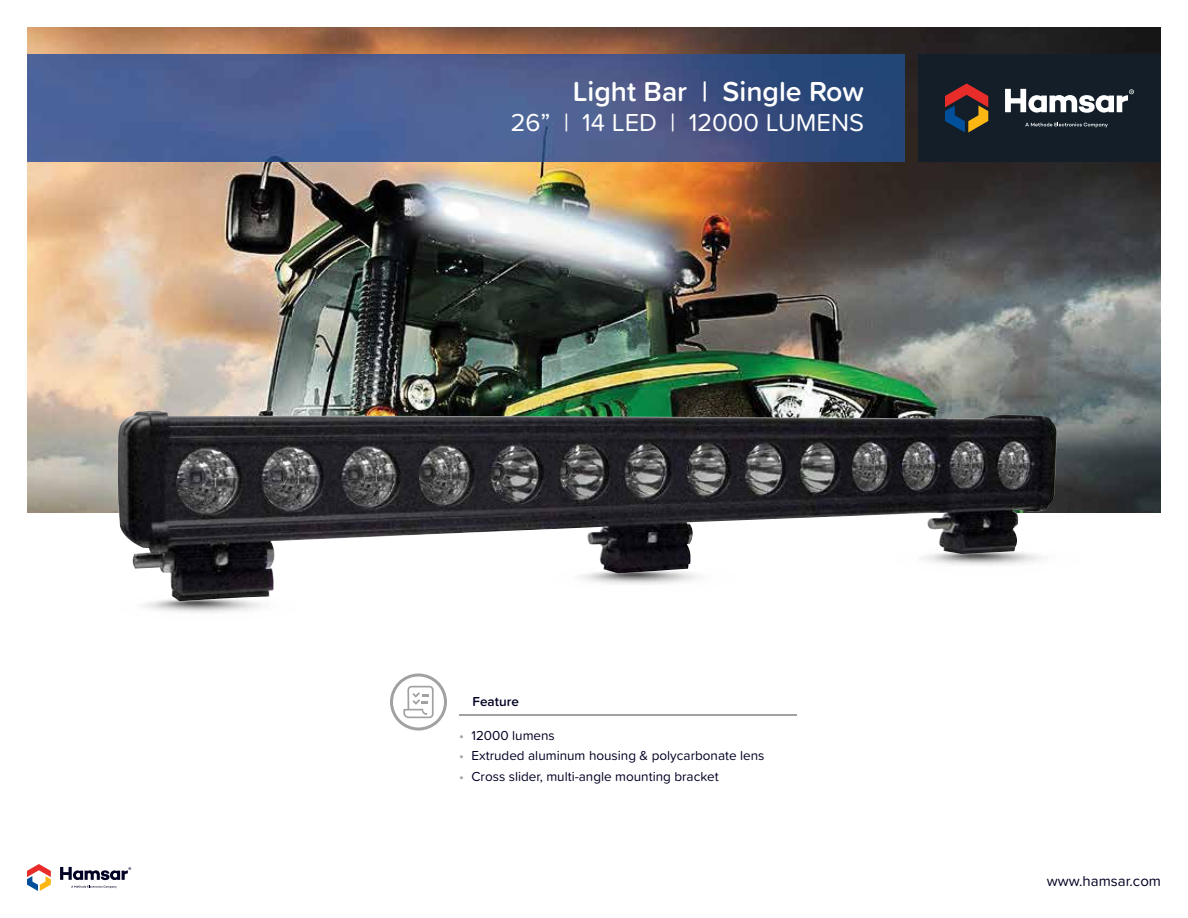
<style>
.page{position:relative;width:1188px;height:918px;background:#fff}
.page>*{position:absolute;margin:0;border:0;box-sizing:border-box;transform-origin:0 0}
.t1{font:600 28.5px "Proxima Soft";color:#fff}
.t2{font:25.5px "Proxima Soft";color:#fff}
.t3{font:15px "Proxima Soft";color:#000123}
.t4{font:13.5px "Proxima Soft";color:#000123}
.t5{font:600 13.5px "Proxima Soft";color:#000123}
.s1{color:#a0a1a0}
</style>
<div class="page">
<img style="left:27px;top:27px;width:1134px;height:486px">
<div style="left:918px;top:54px;width:243px;height:108px;background:#131e29"></div>
<img style="left:27px;top:54px;width:877px;height:108px">
<svg style="left:945px;top:84px;width:43px;height:48px"></svg>
<svg style="left:1005px;top:89px;width:129px;height:24px"></svg>
<svg style="left:1025px;top:123px;width:83px;height:5px"></svg>
<svg style="left:27px;top:864px;width:24px;height:27px"></svg>
<svg style="left:60px;top:867px;width:71px;height:13px"></svg>
<svg style="left:71px;top:886px;width:46px;height:2px"></svg>
<hr style="left:459px;top:715px;width:337px;height:1px;background:#a0a1a0">
<svg style="left:390px;top:674px;width:57px;height:56px"></svg>
<img style="left:144px;top:601px;width:116px;height:12px">
<img style="left:115px;top:411px;width:944px;height:190px">
<h1 class="t1" style="left:573px;top:70px;width:293px">Light Bar | Single Row</h1>
<h2 class="t2" style="left:511px;top:104px;width:355px">26” | 14 LED | 12000 LUMENS</h2>
<p class="t5" style="left:472px;top:692px;width:48px">Feature</p>
<p class="t4" style="left:459px;top:726px;width:97px"><span class="s1">•</span> 12000 lumens</p>
<p class="t4" style="left:459px;top:746px;width:307px"><span class="s1">•</span> Extruded aluminum housing &amp; polycarbonate lens</p>
<p class="t4" style="left:459px;top:766px;width:261px"><span class="s1">•</span> Cross slider, multi-angle mounting bracket</p>
<p class="t3" style="left:1047px;top:870px;width:116px">www.hamsar.com</p>
</div>
